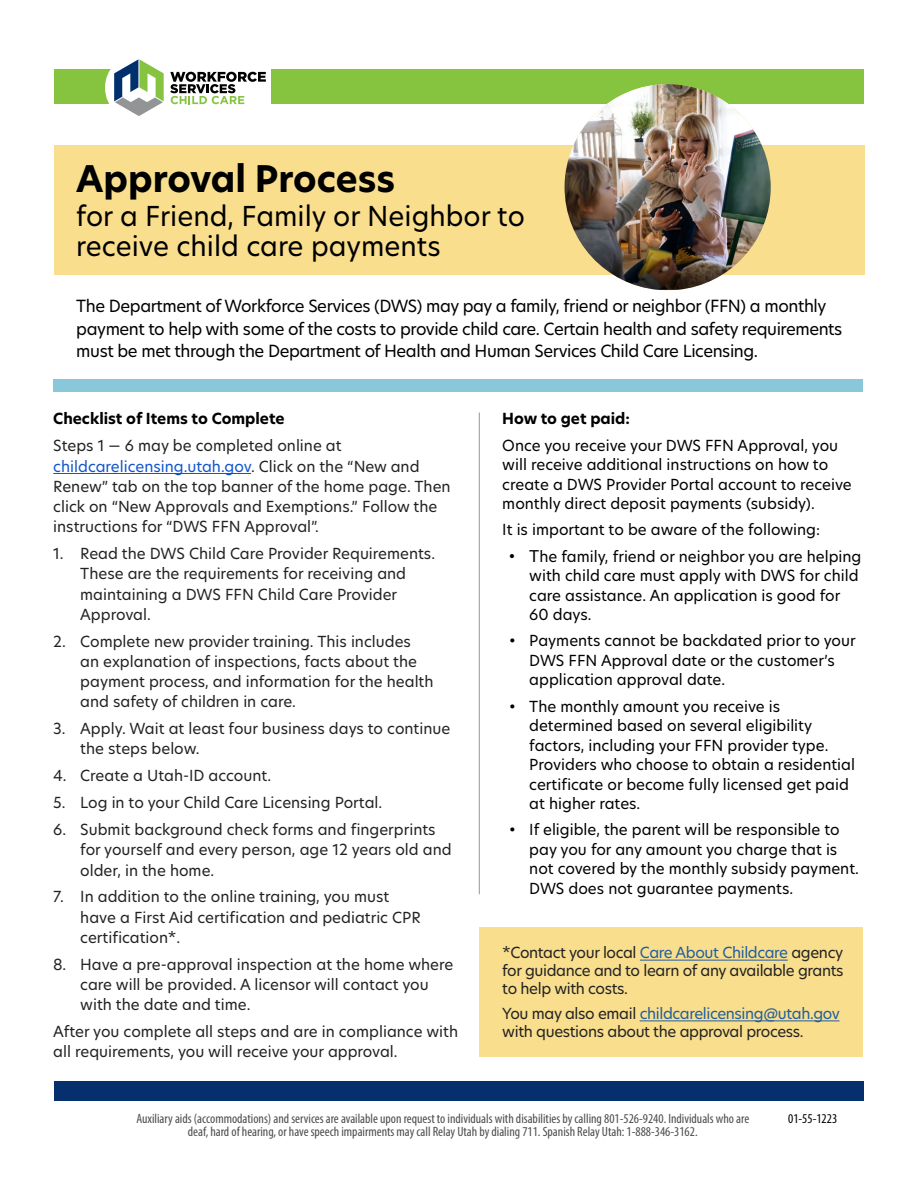
<style>
.page{position:relative;width:918px;height:1188px;background:#fff}
.page>*{position:absolute;margin:0;border:0;box-sizing:border-box;transform-origin:0 0}
.t1{font:700 36px "New Hero";color:#000}
.t2{font:27px/29.7px "New Hero";color:#000}
.t3{font:16.5px/22.5px "New Hero";letter-spacing:-.025em;color:#000}
.t4{font:15px/20.2px "New Hero";color:#222}
.t5{font:15px/19.5px "New Hero";color:#000}
.t6{font:15px/18px "New Hero";letter-spacing:-.025em;color:#222}
.t7{font:700 15px "New Hero";color:#000}
.t8{font:condensed 13.5px/13.5px "Myriad Pro";color:#4d4d4f;text-align:center}
.t9{font:condensed 13.5px "Myriad Pro";color:#000}
.s1{color:#15c}
.s2{font-family:"Arial";font-size:16.5px}
.s3{color:#215e9e}
</style>
<div class="page">
<hr style="left:53px;top:473px;width:198px;height:1px;background:#15c">
<div style="left:480px;top:928px;width:383px;height:129px;background:#f8de8d"></div>
<div style="left:54px;top:1082px;width:810px;height:19px;background:#062f6e"></div>
<div style="left:272px;top:69px;width:592px;height:35px;background:#86c440"></div>
<div style="left:54px;top:69px;width:73px;height:35px;background:#86c440"></div>
<div style="left:105px;top:54px;width:67px;height:67px;background:#fff;border-radius:50%"></div>
<svg style="left:114px;top:59px;width:50px;height:57px"></svg>
<svg style="left:170px;top:72px;width:96px;height:32px"></svg>
<hr style="left:479px;top:412px;width:1px;height:482px;background:#939598">
<div style="left:53px;top:379px;width:810px;height:13px;background:#89c7da"></div>
<div style="left:54px;top:145px;width:810px;height:130px;background:#f8de8d"></div>
<hr style="left:640px;top:960px;width:148px;height:1px;background:#215e9e">
<hr style="left:640px;top:1021px;width:200px;height:1px;background:#215e9e">
<img style="left:565px;top:84px;width:206px;height:206px">
<h1 class="t1" style="left:76px;top:154px;width:320px">Approval Process</h1>
<h2 class="t2" style="left:76px;top:201px;width:450px">for a Friend, Family or Neighbor to receive child care payments</h2>
<p class="t3" style="left:76px;top:294px;width:768px">The Department of Workforce Services (DWS) may pay a family, friend or neighbor (FFN) a monthly payment to help with some of the costs to provide child care. Certain health and safety requirements must be met through the Department of Health and Human Services Child Care Licensing.</p>
<p class="t7" style="left:53px;top:409px;width:233px">Checklist of Items to Complete</p>
<p class="t4" style="left:53px;top:436px;width:399px">Steps 1 — 6 may be completed online at <span class="s1">childcarelicensing.utah.gov</span>. Click on the “New and Renew” tab on the top banner of the home page. Then click on “New Approvals and Exemptions.” Follow the instructions for “DWS FFN Approval”.</p>
<p class="t4" style="left:80px;top:543px;width:356px;text-indent:-27px">1. Read the DWS Child Care Provider Requirements.<br>These are the requirements for receiving and maintaining a DWS FFN Child Care Provider Approval.</p>
<p class="t4" style="left:80px;top:631px;width:355px;text-indent:-27px">2. Complete new provider training. This includes an explanation of inspections, facts about the payment process, and information for the health and safety of children in care.</p>
<p class="t4" style="left:80px;top:718px;width:372px;text-indent:-27px">3. Apply. Wait at least four business days to continue the steps below.</p>
<p class="t4" style="left:53px;top:765px;width:219px">4. Create a Utah-ID account.</p>
<p class="t4" style="left:53px;top:792px;width:331px">5. Log in to your Child Care Licensing Portal.</p>
<p class="t4" style="left:80px;top:819px;width:373px;text-indent:-27px">6. Submit background check forms and fingerprints for yourself and every person, age 12 years old and older, in the home.</p>
<p class="t4" style="left:80px;top:887px;width:342px;text-indent:-27px">7. In addition to the online training, you must have a First Aid certification and pediatric CPR certification*.</p>
<p class="t4" style="left:80px;top:954px;width:375px;text-indent:-27px">8. Have a pre-approval inspection at the home where care will be provided. A licensor will contact you with the date and time.</p>
<p class="t4" style="left:53px;top:1021px;width:406px">After you complete all steps and are in compliance with all requirements, you will receive your approval.</p>
<p class="t7" style="left:502px;top:409px;width:129px">How to get paid:</p>
<p class="t5" style="left:502px;top:435px;width:351px">Once you receive your DWS FFN Approval, you will receive additional instructions on how to create a DWS Provider Portal account to receive monthly direct deposit payments (subsidy).</p>
<p class="t5" style="left:502px;top:520px;width:319px">It is important to be aware of the following:</p>
<p class="t5" style="left:529px;top:546px;width:334px;text-indent:-20px"><span class="s2">• T</span>he family, friend or neighbor you are helping with child care must apply with DWS for child care assistance. An application is good for 60 days.</p>
<p class="t5" style="left:529px;top:631px;width:328px;text-indent:-20px">• Payments cannot be backdated prior to your<br>DWS FFN Approval date or the customer’s application approval date.</p>
<p class="t5" style="left:529px;top:696px;width:327px;text-indent:-20px">• The monthly amount you receive is determined based on several eligibility factors, including your FFN provider type.<br>Providers who choose to obtain a residential certificate or become fully licensed get paid at higher rates.</p>
<p class="t5" style="left:529px;top:820px;width:331px;text-indent:-20px">• If eligible, the parent will be responsible to pay you for any amount you charge that is not covered by the monthly subsidy payment.<br>DWS does not guarantee payments.</p>
<p class="t4" style="left:502px;top:943px;width:343px;line-height:18px;text-align:justify">*Contact your local <span class="s3">Care About Childcare</span> agency for guidance and to learn of any available grants to help with costs.</p>
<p class="t6" style="left:502px;top:1004px;width:339px">You may also email <span class="s3">childcarelicensing@utah.gov </span>with questions about the approval process.</p>
<p class="t8" style="left:136px;top:1111px;width:614px">Auxiliary aids (accommodations) and services are available upon request to individuals with disabilities by calling 801-526-9240. Individuals who are deaf, hard of hearing, or have speech impairments may call Relay Utah by dialing 711. Spanish Relay Utah: 1-888-346-3162.</p>
<p class="t9" style="left:788px;top:1110px;width:51px">01-55-1223</p>
</div>
